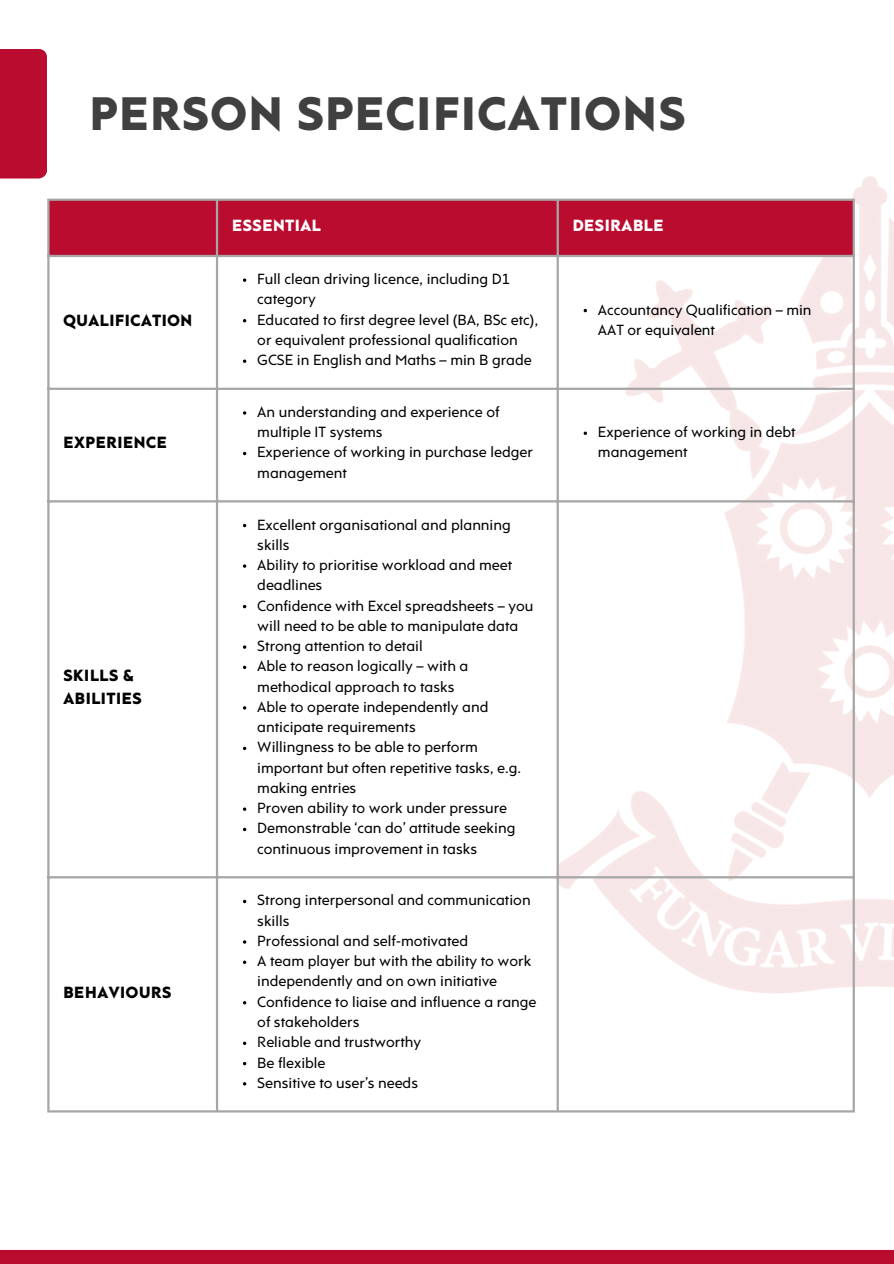
<style>
.page{position:relative;width:894px;height:1264px;background:#fff}
.page>*{position:absolute;margin:0;border:0;box-sizing:border-box;transform-origin:0 0}
.t1{font:900 48px "Rams";color:#404040}
.t2{font:900 16.5px/22.5px "Rams";color:#000}
.t3{font:900 16.5px "Rams";color:#fff}
.t4{font:15px/20.2px "Rams";color:#000}
</style>
<div class="page">
<img style="left:398px;top:176px;width:495px;height:872px">
<div style="left:0;top:1249px;width:893px;height:14px;background:#ba0c2f"></div>
<div style="left:0;top:49px;width:47px;height:129px;background:#ba0c2f"></div>
<div style="left:50px;top:201px;width:802px;height:54px;background:#ba0c2f"></div>
<svg style="left:243px;top:278px;width:3px;height:4px"></svg>
<svg style="left:243px;top:359px;width:3px;height:4px"></svg>
<svg style="left:583px;top:309px;width:4px;height:3px"></svg>
<svg style="left:583px;top:431px;width:4px;height:4px"></svg>
<hr style="left:47px;top:201px;width:3px;height:909px;background:#a6a6a6">
<hr style="left:216px;top:201px;width:2px;height:909px;background:#a6a6a6">
<hr style="left:556px;top:201px;width:2px;height:909px;background:#a6a6a6">
<hr style="left:852px;top:201px;width:2px;height:909px;background:#a6a6a6">
<hr style="left:47px;top:198px;width:807px;height:3px;background:#a6a6a6">
<hr style="left:47px;top:255px;width:807px;height:2px;background:#a6a6a6">
<hr style="left:47px;top:387px;width:807px;height:3px;background:#a6a6a6">
<hr style="left:47px;top:500px;width:807px;height:2px;background:#a6a6a6">
<hr style="left:47px;top:876px;width:807px;height:2px;background:#a6a6a6">
<hr style="left:47px;top:1110px;width:807px;height:2px;background:#a6a6a6">
<h1 class="t1" style="left:89px;top:93px;width:599px">PERSON SPECIFICATIONS</h1>
<p class="t2" style="left:63px;top:310px;width:131px">QUALIFICATION</p>
<p class="t2" style="left:63px;top:433px;width:106px">EXPERIENCE</p>
<p class="t2" style="left:63px;top:666px;width:80px">SKILLS &amp;<br>ABILITIES</p>
<p class="t2" style="left:63px;top:982px;width:110px">BEHAVIOURS</p>
<p class="t3" style="left:231px;top:219px;width:91px">ESSENTIAL</p>
<p class="t3" style="left:572px;top:219px;width:93px">DESIRABLE</p>
<p class="t4" style="left:257px;top:270px;width:254px">Full clean driving licence, including D1 category</p>
<p class="t4" style="left:257px;top:311px;width:282px">Educated to first degree level (BA, BSc etc), or equivalent professional qualification</p>
<p class="t4" style="left:257px;top:351px;width:276px">GCSE in English and Maths – min B grade</p>
<p class="t4" style="left:257px;top:403px;width:244px">An understanding and experience of multiple IT systems</p>
<p class="t4" style="left:257px;top:443px;width:277px">Experience of working in purchase ledger management</p>
<p class="t4" style="left:257px;top:515px;width:255px">Excellent organisational and planning skills</p>
<p class="t4" style="left:257px;top:556px;width:256px">Ability to prioritise workload and meet deadlines</p>
<p class="t4" style="left:257px;top:596px;width:277px">Confidence with Excel spreadsheets – you will need to be able to manipulate data</p>
<p class="t4" style="left:257px;top:637px;width:167px">Strong attention to detail</p>
<p class="t4" style="left:257px;top:657px;width:212px">Able to reason logically – with a methodical approach to tasks</p>
<p class="t4" style="left:257px;top:698px;width:232px">Able to operate independently and anticipate requirements</p>
<p class="t4" style="left:257px;top:738px;width:265px">Willingness to be able to perform important but often repetitive tasks, e.g. making entries</p>
<p class="t4" style="left:257px;top:799px;width:251px">Proven ability to work under pressure</p>
<p class="t4" style="left:257px;top:819px;width:259px">Demonstrable ‘can do’ attitude seeking continuous improvement in tasks</p>
<p class="t4" style="left:257px;top:891px;width:275px">Strong interpersonal and communication skills</p>
<p class="t4" style="left:257px;top:932px;width:212px">Professional and self-motivated</p>
<p class="t4" style="left:257px;top:952px;width:275px">A team player but with the ability to work independently and on own initiative</p>
<p class="t4" style="left:257px;top:992px;width:281px">Confidence to liaise and influence a range of stakeholders</p>
<p class="t4" style="left:257px;top:1033px;width:165px">Reliable and trustworthy</p>
<p class="t4" style="left:257px;top:1053px;width:70px">Be flexible</p>
<p class="t4" style="left:257px;top:1073px;width:162px">Sensitive to user’s needs</p>
<p class="t4" style="left:597px;top:300px;width:215px">Accountancy Qualification – min<br>AAT or equivalent</p>
<p class="t4" style="left:597px;top:423px;width:199px">Experience of working in debt management</p>
</div>
